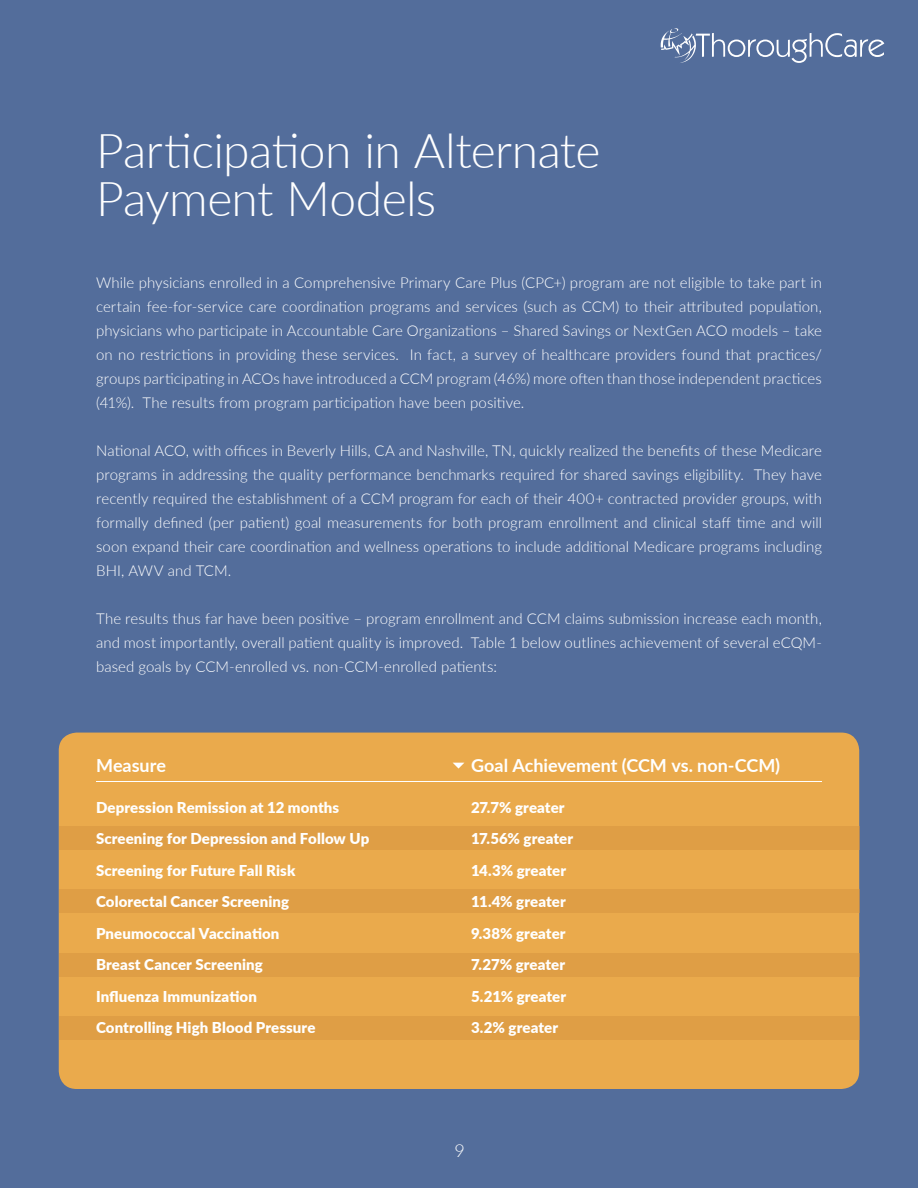
<style>
.page{position:relative;width:918px;height:1188px;background:#536d9b}
.page>*{position:absolute;margin:0;border:0;box-sizing:border-box;transform-origin:0 0}
.t1{font:300 48px/48px "Lato";letter-spacing:-.015em;color:#fff}
.t2{font:700 18px "Lato";color:#fff}
.t3{font:300 18px "Lato";color:#fff}
.t4{font:300 15px/24px "Lato";letter-spacing:.005em;color:#fff;text-align:justify}
.t5{font:900 15px/31.5px "Lato";letter-spacing:.005em;color:#fff}
</style>
<div class="page">
<div style="left:59px;top:733px;width:800px;height:356px;background:#eaaa4c;border-radius:18px"></div>
<div style="left:59px;top:826px;width:800px;height:24px;background:#df9e45"></div>
<div style="left:59px;top:889px;width:800px;height:24px;background:#df9e45"></div>
<div style="left:59px;top:953px;width:800px;height:24px;background:#df9e45"></div>
<div style="left:59px;top:1016px;width:800px;height:24px;background:#df9e45"></div>
<svg style="left:661px;top:28px;width:223px;height:35px"></svg>
<hr style="left:96px;top:781px;width:726px;height:1px;background:#fff">
<svg style="left:453px;top:763px;width:11px;height:6px"></svg>
<h1 class="t1" style="left:96px;top:125px;width:506px">Participation in Alternate<br>Payment Models</h1>
<p class="t4" style="left:96px;top:270px;width:727px">While physicians enrolled in a Comprehensive Primary Care Plus (CPC+) program are not eligible to take part in certain fee-for-service care coordination programs and services (such as CCM) to their attributed population, physicians who participate in Accountable Care Organizations – Shared Savings or NextGen ACO models – take on no restrictions in providing these services. In fact, a survey of healthcare providers found that practices/ groups participating in ACOs have introduced a CCM program (46%) more often than those independent practices (41%). The results from program participation have been positive.</p>
<p class="t4" style="left:96px;top:438px;width:727px">National ACO, with offices in Beverly Hills, CA and Nashville, TN, quickly realized the benefits of these Medicare programs in addressing the quality performance benchmarks required for shared savings eligibility. They have recently required the establishment of a CCM program for each of their 400+ contracted provider groups, with formally defined (per patient) goal measurements for both program enrollment and clinical staff time and will soon expand their care coordination and wellness operations to include additional Medicare programs including BHI, AWV and TCM.</p>
<p class="t4" style="left:96px;top:606px;width:727px">The results thus far have been positive – program enrollment and CCM claims submission increase each month, and most importantly, overall patient quality is improved. Table 1 below outlines achievement of several eCQM&shy;based goals by CCM-enrolled vs. non-CCM-enrolled patients:</p>
<p class="t2" style="left:96px;top:752px;width:72px">Measure</p>
<p class="t5" style="left:96px;top:791px;width:275px">Depression Remission at 12 months<br>Screening for Depression and Follow Up<br>Screening for Future Fall Risk<br>Colorectal Cancer Screening<br>Pneumococcal Vaccination<br>Breast Cancer Screening<br>Influenza Immunization<br>Controlling High Blood Pressure</p>
<p class="t2" style="left:471px;top:752px;width:311px">Goal Achievement (CCM vs. non-CCM)</p>
<p class="t5" style="left:471px;top:791px;width:104px">27.7% greater<br>17.56% greater<br>14.3% greater<br>11.4% greater<br>9.38% greater<br>7.27% greater<br>5.21% greater<br>3.2% greater</p>
<p class="t3" style="left:455px;top:1138px;width:12px">9</p>
</div>
